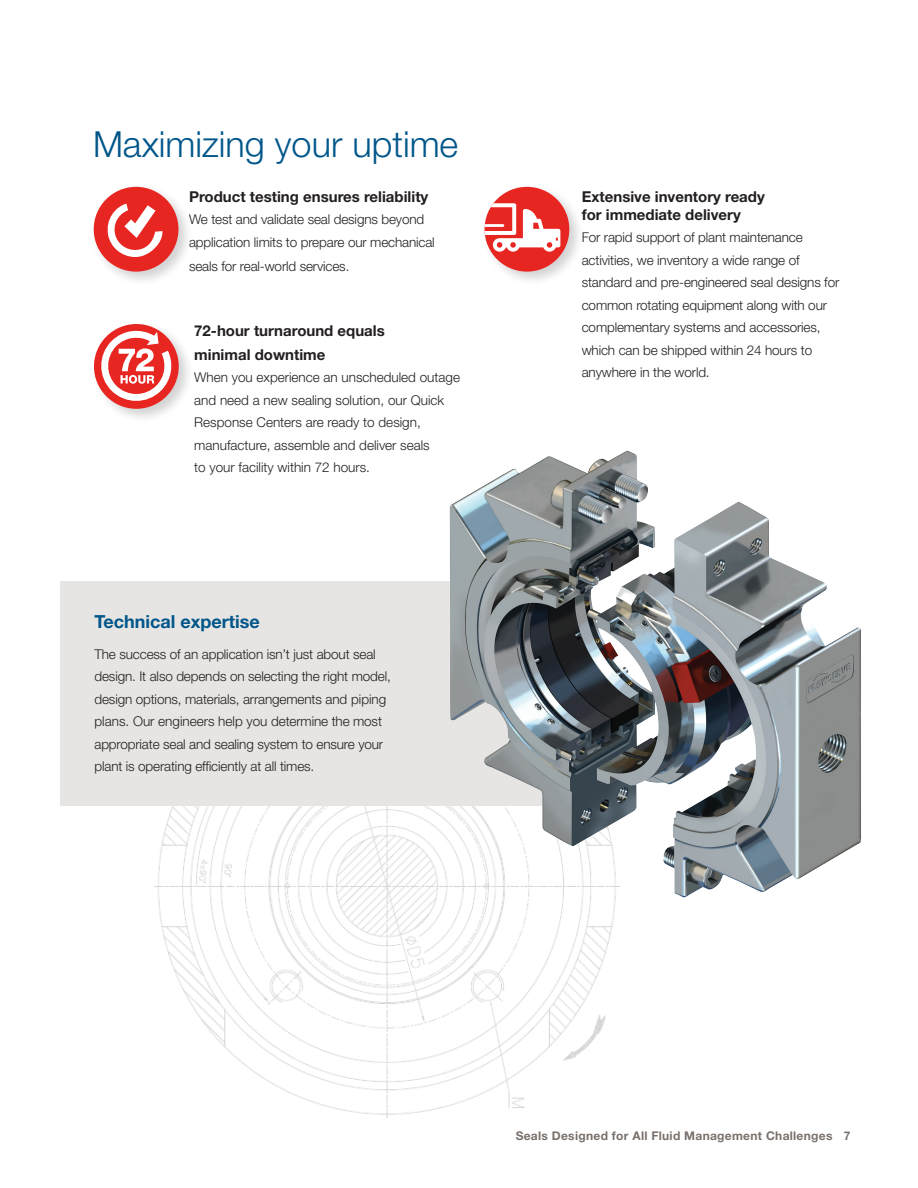
<style>
.page{position:relative;width:918px;height:1188px;background:#fff}
.page>*{position:absolute;margin:0;border:0;box-sizing:border-box;transform-origin:0 0}
.Headline_Level_1__re{font:300 36px "Helvetica Neue LT Std";color:#00568a}
.Subhead_Level_1__blu{font:700 18px "Helvetica Neue LT Std";color:#00568a}
.Subhead_Level_2__bla{font:700 15px/24px "Helvetica Neue LT Std";color:#231f20}
.Body_copy{font:300 13.5px/22.5px "Helvetica Neue LT Std";letter-spacing:-.01em;color:#231f20}
.t1{font:700 12px "Helvetica Neue LT Std";letter-spacing:.025em;color:#79716c}
</style>
<div class="page">
<img style="left:154px;top:806px;width:461px;height:312px">
<div style="left:61px;top:581px;width:499px;height:225px;background:#e7e5e3"></div>
<div style="left:91px;top:184px;width:103px;height:103px;background:#231f20;opacity:.2"></div>
<div style="left:94px;top:187px;width:84px;height:85px;background:#e72621;border-radius:50%"></div>
<svg style="left:107px;top:204px;width:56px;height:53px"></svg>
<div style="left:482px;top:184px;width:102px;height:103px;background:#231f20;opacity:.2"></div>
<div style="left:485px;top:187px;width:84px;height:85px;background:#e72621;border-radius:50%"></div>
<svg style="left:485px;top:203px;width:75px;height:49px"></svg>
<div style="left:91px;top:322px;width:103px;height:102px;background:#231f20;opacity:.2"></div>
<svg style="left:92px;top:325px;width:87px;height:85px"></svg>
<img style="left:432px;top:450px;width:430px;height:460px">
<p class="Headline_Level_1__re" style="left:93px;top:122px;width:367px">Maximizing your uptime</p>
<p class="Subhead_Level_2__bla" style="left:189px;top:184px;width:241px">Product testing ensures reliability</p>
<p class="Body_copy" style="left:189px;top:208px;width:247px">We test and validate seal designs beyond application limits to prepare our mechanical</p>
<p class="Body_copy" style="left:189px;top:255px;width:162px">seals for real-world services.</p>
<p class="Subhead_Level_2__bla" style="left:194px;top:318px;width:192px">72-hour turnaround equals minimal downtime</p>
<p class="Body_copy" style="left:194px;top:366px;width:267px">When you experience an unscheduled outage and need a new sealing solution, our Quick Response Centers are ready to design, manufacture, assemble and deliver seals<br>to your facility within 72 hours.</p>
<p class="Subhead_Level_1__blu" style="left:94px;top:610px;width:167px">Technical expertise</p>
<p class="Body_copy" style="left:94px;top:642px;width:298px">The success of an application isn’t just about seal design. It also depends on selecting the right model, design options, materials, arrangements and piping plans. Our engineers help you determine the most appropriate seal and sealing system to ensure your plant is operating efficiently at all times.</p>
<p class="Subhead_Level_2__bla" style="left:582px;top:187px;width:185px;line-height:18px">Extensive inventory ready for immediate delivery</p>
<p class="Body_copy" style="left:582px;top:226px;width:259px">For rapid support of plant maintenance activities, we inventory a wide range of standard and pre-engineered seal designs for common rotating equipment along with our complementary systems and accessories, which can be shipped within 24 hours to anywhere in the world.</p>
<p class="t1" style="left:516px;top:1128px;width:336px">Seals Designed for All Fluid Management Challenges 7</p>
</div>
